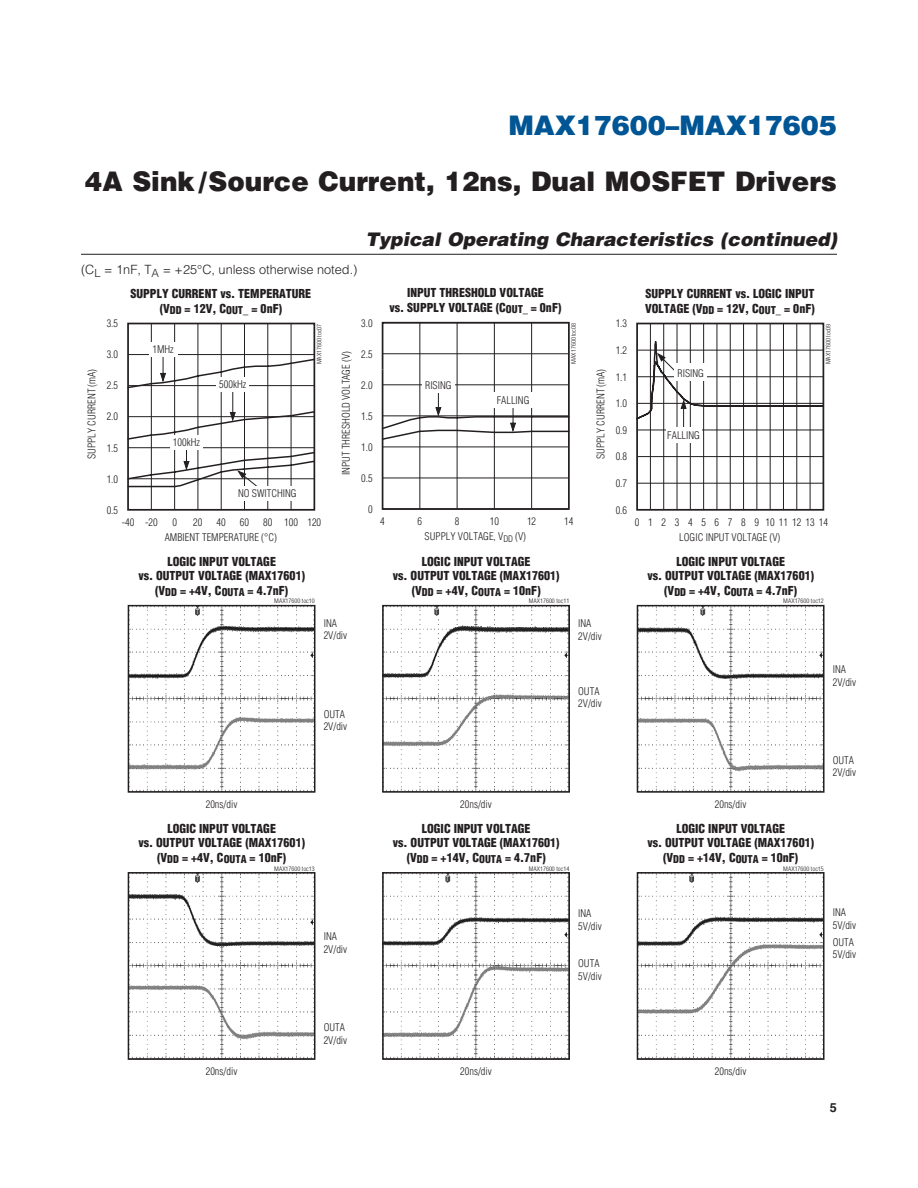
<style>
.page{position:relative;width:918px;height:1188px;background:#fff}
.page>*{position:absolute;margin:0;border:0;box-sizing:border-box;transform-origin:0 0}
.t1{font:27px "DTP Hel Bla";color:#231f20}
.t2{font:27px "DTP Hel Bla";color:#005595}
.t3{font:18.75px "DTP Hel Bla Obl";color:#231f20}
.t4{font:12.75px "DTP Hel Lig";color:#231f20}
.t5{font:12.6px "DTP Hel Bol";color:#231f20}
.t6{font:12.15px/14.5px "DTP He Con Bla";color:#231f20;text-align:center}
.t7{font:10.35px/12.5px "DTP Hel Con Lig";color:#231f20}
.t8{font:6px "DTP Hel Con Lig";color:#231f20;scale:1.1 1}
</style>
<div class="page">
<hr style="left:81px;top:254px;width:756px;height:1px;background:#231f20">
<img style="left:131px;top:875px;width:181px;height:182px">
<div style="left:128px;top:872px;width:187px;height:188px;border:2px solid #231f20"></div>
<img style="left:131px;top:608px;width:181px;height:182px">
<div style="left:128px;top:605px;width:187px;height:188px;border:2px solid #231f20"></div>
<hr style="left:291px;top:324px;width:1px;height:186px;background:#231f20">
<hr style="left:268px;top:324px;width:1px;height:186px;background:#231f20">
<hr style="left:244px;top:324px;width:1px;height:186px;background:#231f20">
<hr style="left:221px;top:324px;width:1px;height:186px;background:#231f20">
<hr style="left:198px;top:324px;width:1px;height:186px;background:#231f20">
<hr style="left:174px;top:324px;width:1px;height:186px;background:#231f20">
<hr style="left:151px;top:324px;width:1px;height:186px;background:#231f20">
<div style="left:127px;top:323px;width:188px;height:188px;border:2px solid #231f20"></div>
<div style="left:149px;top:342px;width:28px;height:14px;background:#fff"></div>
<svg style="left:127px;top:351px;width:189px;height:140px"></svg>
<div style="left:170px;top:435px;width:33px;height:15px;background:#fff"></div>
<div style="left:237px;top:486px;width:61px;height:14px;background:#fff"></div>
<img style="left:385px;top:875px;width:182px;height:182px">
<div style="left:382px;top:872px;width:188px;height:188px;border:2px solid #231f20"></div>
<img style="left:385px;top:608px;width:182px;height:182px">
<div style="left:382px;top:605px;width:188px;height:188px;border:2px solid #231f20"></div>
<hr style="left:531px;top:323px;width:1px;height:186px;background:#231f20">
<hr style="left:494px;top:323px;width:1px;height:186px;background:#231f20">
<hr style="left:420px;top:323px;width:1px;height:186px;background:#231f20">
<hr style="left:457px;top:323px;width:1px;height:186px;background:#231f20">
<hr style="left:383px;top:478px;width:186px;height:1px;background:#231f20">
<hr style="left:383px;top:447px;width:186px;height:1px;background:#231f20">
<hr style="left:383px;top:354px;width:186px;height:1px;background:#231f20">
<div style="left:382px;top:322px;width:188px;height:188px;border:2px solid #231f20"></div>
<svg style="left:381px;top:385px;width:189px;height:56px"></svg>
<div style="left:493px;top:392px;width:40px;height:16px;background:#fff"></div>
<img style="left:640px;top:875px;width:182px;height:182px">
<div style="left:637px;top:872px;width:188px;height:188px;border:2px solid #231f20"></div>
<img style="left:640px;top:608px;width:182px;height:182px">
<div style="left:637px;top:605px;width:188px;height:188px;border:2px solid #231f20"></div>
<hr style="left:810px;top:324px;width:1px;height:186px;background:#231f20">
<hr style="left:797px;top:324px;width:1px;height:186px;background:#231f20">
<hr style="left:783px;top:324px;width:1px;height:186px;background:#231f20">
<hr style="left:770px;top:324px;width:1px;height:186px;background:#231f20">
<hr style="left:757px;top:324px;width:1px;height:186px;background:#231f20">
<hr style="left:743px;top:324px;width:1px;height:186px;background:#231f20">
<hr style="left:730px;top:324px;width:1px;height:186px;background:#231f20">
<hr style="left:717px;top:324px;width:1px;height:186px;background:#231f20">
<hr style="left:703px;top:324px;width:1px;height:186px;background:#231f20">
<hr style="left:690px;top:324px;width:1px;height:186px;background:#231f20">
<hr style="left:677px;top:324px;width:1px;height:186px;background:#231f20">
<hr style="left:663px;top:324px;width:1px;height:186px;background:#231f20">
<hr style="left:650px;top:324px;width:1px;height:186px;background:#231f20">
<hr style="left:637px;top:483px;width:186px;height:1px;background:#231f20">
<hr style="left:637px;top:456px;width:186px;height:1px;background:#231f20">
<div style="left:636px;top:323px;width:188px;height:188px;border:2px solid #231f20"></div>
<svg style="left:636px;top:340px;width:189px;height:91px"></svg>
<div style="left:666px;top:427px;width:35px;height:15px;background:#fff"></div>
<h1 class="t2" style="left:508px;top:108px;width:330px">MAX17600–MAX17605</h1>
<h1 class="t1" style="left:85px;top:163px;width:754px">4A Sink /Source Current, 12ns, Dual MOSFET Drivers</h1>
<p class="t4" style="left:81px;top:262px;width:278px">(C<sub>L</sub> = 1nF, T<sub>A</sub> = +25 C, unless otherwise noted.)</p>
<p class="t6" style="left:131px;top:286px;width:182px">SUPPLY CURRENT vs. TEMPERATURE (V<sub>DD</sub> = 12V, C<sub>OUT_</sub> = 0nF)</p>
<h2 class="t3" style="left:365px;top:227px;width:473px">Typical Operating Characteristics (continued)</h2>
<p class="t6" style="left:390px;top:286px;width:173px">INPUT THRESHOLD VOLTAGE<br>vs. SUPPLY VOLTAGE (C<sub>OUT_</sub> = 0nF)</p>
<p class="t6" style="left:645px;top:286px;width:171px;text-align:left">SUPPLY CURRENT vs. LOGIC INPUT<br>VOLTAGE (V<sub>DD</sub> = 12V, C<sub>OUT_</sub> = 0nF)</p>
<p class="t7" style="left:85px;top:459px;width:92px;rotate:-90deg">SUPPLY CURRENT (mA)</p>
<p class="t7" style="left:107px;top:317px;width:13px">3.5</p>
<p class="t7" style="left:107px;top:348px;width:13px">3.0</p>
<p class="t7" style="left:107px;top:379px;width:13px">2.5</p>
<p class="t7" style="left:107px;top:410px;width:13px">2.0</p>
<p class="t7" style="left:107px;top:441px;width:13px">1.5</p>
<p class="t7" style="left:107px;top:473px;width:13px">1.0</p>
<p class="t7" style="left:152px;top:343px;width:23px">1MHz</p>
<p class="t7" style="left:219px;top:378px;width:29px">500kHz</p>
<p class="t7" style="left:173px;top:436px;width:29px">100kHz</p>
<p class="t8" style="left:316px;top:364px;width:38px;rotate:-90deg">MAX17600 toc07</p>
<p class="t7" style="left:340px;top:475px;width:126px;rotate:-90deg">INPUT THRESHOLD VOLTAGE (V)</p>
<p class="t7" style="left:361px;top:316px;width:13px">3.0</p>
<p class="t7" style="left:361px;top:348px;width:13px">2.5</p>
<p class="t7" style="left:361px;top:379px;width:13px">2.0</p>
<p class="t7" style="left:361px;top:410px;width:13px">1.5</p>
<p class="t7" style="left:361px;top:441px;width:13px">1.0</p>
<p class="t7" style="left:361px;top:472px;width:13px">0.5</p>
<p class="t7" style="left:425px;top:379px;width:28px">RISING</p>
<p class="t7" style="left:497px;top:394px;width:34px">FALLING</p>
<p class="t8" style="left:570px;top:364px;width:38px;rotate:-90deg">MAX17600 toc08</p>
<p class="t7" style="left:594px;top:459px;width:92px;rotate:-90deg">SUPPLY CURRENT (mA)</p>
<p class="t7" style="left:238px;top:487px;width:60px">NO SWITCHING</p>
<p class="t7" style="left:107px;top:504px;width:13px">0.5</p>
<p class="t7" style="left:368px;top:503px;width:6px">0</p>
<p class="t7" style="left:122px;top:516px;width:14px">-40</p>
<p class="t7" style="left:307px;top:516px;width:15px">120</p>
<p class="t7" style="left:145px;top:516px;width:14px">-20</p>
<p class="t7" style="left:172px;top:516px;width:6px">0</p>
<p class="t7" style="left:193px;top:516px;width:11px">20</p>
<p class="t7" style="left:217px;top:516px;width:11px">40</p>
<p class="t7" style="left:240px;top:516px;width:11px">60</p>
<p class="t7" style="left:263px;top:516px;width:36px">80 100</p>
<p class="t7" style="left:380px;top:515px;width:6px">4</p>
<p class="t7" style="left:564px;top:515px;width:11px">14</p>
<p class="t7" style="left:418px;top:515px;width:6px">6</p>
<p class="t7" style="left:455px;top:515px;width:6px">8</p>
<p class="t7" style="left:490px;top:515px;width:11px">10</p>
<p class="t7" style="left:527px;top:515px;width:11px">12</p>
<p class="t7" style="left:165px;top:531px;width:114px">AMBIENT TEMPERATURE (°C)</p>
<p class="t7" style="left:425px;top:530px;width:103px">SUPPLY VOLTAGE, V<sub>DD</sub> (V)</p>
<p class="t6" style="left:138px;top:554px;width:168px">LOGIC INPUT VOLTAGE<br>vs. OUTPUT VOLTAGE (MAX17601) (V<sub>DD</sub> = +4V, C<sub>OUTA</sub> = 4.7nF)</p>
<p class="t8" style="left:274px;top:598px;width:38px">MAX17600 toc10</p>
<p class="t6" style="left:393px;top:554px;width:168px">LOGIC INPUT VOLTAGE<br>vs. OUTPUT VOLTAGE (MAX17601) (V<sub>DD</sub> = +4V, C<sub>OUTA</sub> = 10nF)</p>
<p class="t8" style="left:529px;top:598px;width:38px">MAX17600 toc11</p>
<p class="t7" style="left:324px;top:617px;width:25px">INA<br>2V/div</p>
<p class="t7" style="left:578px;top:617px;width:25px">INA<br>2V/div</p>
<p class="t7" style="left:616px;top:317px;width:13px">1.3</p>
<p class="t7" style="left:616px;top:344px;width:13px">1.2</p>
<p class="t7" style="left:616px;top:371px;width:13px">1.1</p>
<p class="t7" style="left:616px;top:397px;width:13px">1.0</p>
<p class="t7" style="left:616px;top:424px;width:13px">0.9</p>
<p class="t7" style="left:616px;top:450px;width:13px">0.8</p>
<p class="t7" style="left:616px;top:477px;width:13px">0.7</p>
<p class="t7" style="left:616px;top:504px;width:13px">0.6</p>
<p class="t7" style="left:635px;top:516px;width:6px">0</p>
<p class="t7" style="left:678px;top:367px;width:28px">RISING</p>
<p class="t7" style="left:667px;top:429px;width:34px">FALLING</p>
<p class="t8" style="left:825px;top:364px;width:38px;rotate:-90deg">MAX17600 toc09</p>
<p class="t7" style="left:648px;top:516px;width:181px">1 2 3 4 5 6 7 8 9 10 11 12 13 14</p>
<p class="t7" style="left:679px;top:531px;width:103px">LOGIC INPUT VOLTAGE (V)</p>
<p class="t6" style="left:647px;top:554px;width:168px">LOGIC INPUT VOLTAGE<br>vs. OUTPUT VOLTAGE (MAX17601) (V<sub>DD</sub> = +4V, C<sub>OUTA</sub> = 4.7nF)</p>
<p class="t8" style="left:783px;top:598px;width:38px">MAX17600 toc12</p>
<p class="t7" style="left:324px;top:708px;width:25px">OUTA<br>2V/div</p>
<p class="t7" style="left:206px;top:798px;width:33px">20ns/div</p>
<p class="t6" style="left:138px;top:821px;width:168px">LOGIC INPUT VOLTAGE<br>vs. OUTPUT VOLTAGE (MAX17601) (V<sub>DD</sub> = +4V, C<sub>OUTA</sub> = 10nF)</p>
<p class="t8" style="left:274px;top:865px;width:38px">MAX17600 toc13</p>
<p class="t7" style="left:578px;top:685px;width:25px">OUTA<br>2V/div</p>
<p class="t7" style="left:460px;top:798px;width:33px">20ns/div</p>
<p class="t6" style="left:393px;top:821px;width:168px">LOGIC INPUT VOLTAGE<br>vs. OUTPUT VOLTAGE (MAX17601) (V<sub>DD</sub> = +14V, C<sub>OUTA</sub> = 4.7nF)</p>
<p class="t8" style="left:529px;top:865px;width:38px">MAX17600 toc14</p>
<p class="t7" style="left:833px;top:663px;width:25px">INA<br>2V/div</p>
<p class="t7" style="left:715px;top:798px;width:33px">20ns/div</p>
<p class="t6" style="left:647px;top:821px;width:168px">LOGIC INPUT VOLTAGE<br>vs. OUTPUT VOLTAGE (MAX17601) (V<sub>DD</sub> = +14V, C<sub>OUTA</sub> = 10nF)</p>
<p class="t8" style="left:783px;top:865px;width:38px">MAX17600 toc15</p>
<p class="t7" style="left:833px;top:754px;width:25px">OUTA<br>2V/div</p>
<p class="t7" style="left:324px;top:930px;width:25px">INA<br>2V/div</p>
<p class="t7" style="left:578px;top:907px;width:25px">INA<br>5V/div</p>
<p class="t7" style="left:578px;top:957px;width:25px">OUTA<br>5V/div</p>
<p class="t7" style="left:833px;top:906px;width:25px">INA<br>5V/div</p>
<p class="t7" style="left:833px;top:936px;width:25px">OUTA<br>5V/div</p>
<p class="t7" style="left:206px;top:1065px;width:33px">20ns/div</p>
<p class="t7" style="left:324px;top:1021px;width:25px">OUTA<br>2V/div</p>
<p class="t7" style="left:460px;top:1065px;width:33px">20ns/div</p>
<p class="t7" style="left:715px;top:1065px;width:33px">20ns/div</p>
<p class="t5" style="left:830px;top:1100px;width:9px">5</p>
</div>
